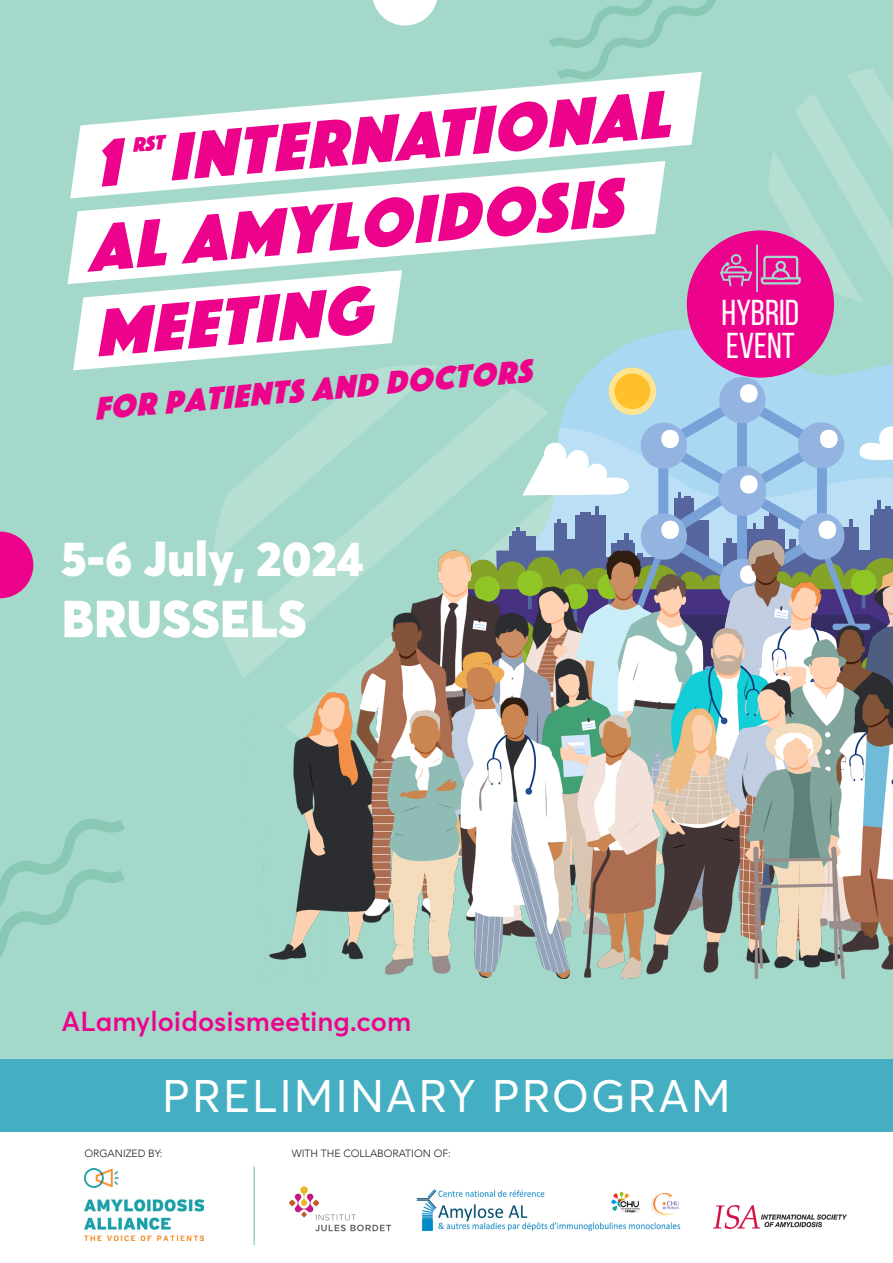
<style>
.page{position:relative;width:893px;height:1263px;background:#fff}
.page>*{position:absolute;margin:0;border:0;box-sizing:border-box;transform-origin:0 0}
.t1{font:italic 69.75px "Phosphate Solid";color:#ed028c}
.t2{font:900 51.3px "Averta";letter-spacing:.005em;color:#fff}
.t3{font:900 48.45px "Averta";color:#fff}
.t4{font:45px "Averta";letter-spacing:.045em;color:#fff}
.t5{font:36px/33px "Bebas Neue";color:#fff}
.t6{font:italic 33.3px "Phosphate Solid";color:#ed028c}
.t7{font:600 27px "Averta";color:#ed028c}
.t8{font:300 10.5px "Avenir";color:#231f20}
</style>
<div class="page">
<div style="left:0;top:0;width:893px;height:1131px;background:#a3d8ca"></div>
<svg style="left:224px;top:622px;width:20px;height:56px"></svg>
<svg style="left:213px;top:365px;width:201px;height:198px"></svg>
<svg style="left:373px;top:0;width:64px;height:26px"></svg>
<svg style="left:0;top:531px;width:33px;height:67px"></svg>
<svg style="left:0;top:819px;width:125px;height:138px"></svg>
<svg style="left:75px;top:85px;width:474px;height:76px;fill:#fff"></svg>
<svg style="left:73px;top:284px;width:329px;height:86px"></svg>
<svg style="left:67px;top:161px;width:482px;height:123px;fill:#fff"></svg>
<svg style="left:414px;top:320px;width:479px;height:64px"></svg>
<div style="left:609px;top:368px;width:47px;height:47px;background:#ffe58f;border-radius:50%"></div>
<svg style="left:615px;top:373px;width:35px;height:36px"></svg>
<svg style="left:637px;top:377px;width:211px;height:7px"></svg>
<svg style="left:411px;top:384px;width:482px;height:146px"></svg>
<img style="left:244px;top:530px;width:649px;height:448px">
<div style="left:687px;top:230px;width:147px;height:148px;background:#ed028c;border-radius:50%"></div>
<svg style="left:549px;top:0;width:344px;height:304px"></svg>
<hr style="left:756px;top:244px;width:2px;height:48px;background:#a3d8ca">
<div style="left:0;top:1059px;width:893px;height:72px;background:#44afc2"></div>
<img style="left:84px;top:1168px;width:120px;height:73px">
<img style="left:713px;top:1206px;width:133px;height:23px">
<img style="left:289px;top:1186px;width:103px;height:46px">
<hr style="left:253px;top:1166px;width:2px;height:79px;background:#98d4c4">
<img style="left:417px;top:1190px;width:264px;height:40px">
<svg style="left:133px;top:135px;width:34px;height:17px"></svg>
<p class="t1" style="left:91px;top:114px;width:576px;rotate:-5deg">1 INTERNATIONAL</p>
<p class="t1" style="left:82px;top:199px;width:537px;rotate:-5deg">AL Amyloidosis</p>
<p class="t1" style="left:90px;top:284px;width:278px;rotate:-5deg">Meeting</p>
<p class="t6" style="left:92px;top:385px;width:440px;rotate:-5deg">for patients and doctors</p>
<p class="t5" style="left:722px;top:296px;width:79px">HYBRID<br>EVENT</p>
<p class="t3" style="left:62px;top:527px;width:304px">5-6 July, 2024</p>
<p class="t2" style="left:62px;top:586px;width:246px">BRUSSELS</p>
<p class="t7" style="left:62px;top:1002px;width:351px">ALamyloidosismeeting.com</p>
<p class="t4" style="left:162px;top:1068px;width:570px">PRELIMINARY PROGRAM</p>
<p class="t8" style="left:84px;top:1148px;width:80px">ORGANIZED BY:</p>
<p class="t8" style="left:292px;top:1148px;width:161px">WITH THE COLLABORATION OF:</p>
</div>
